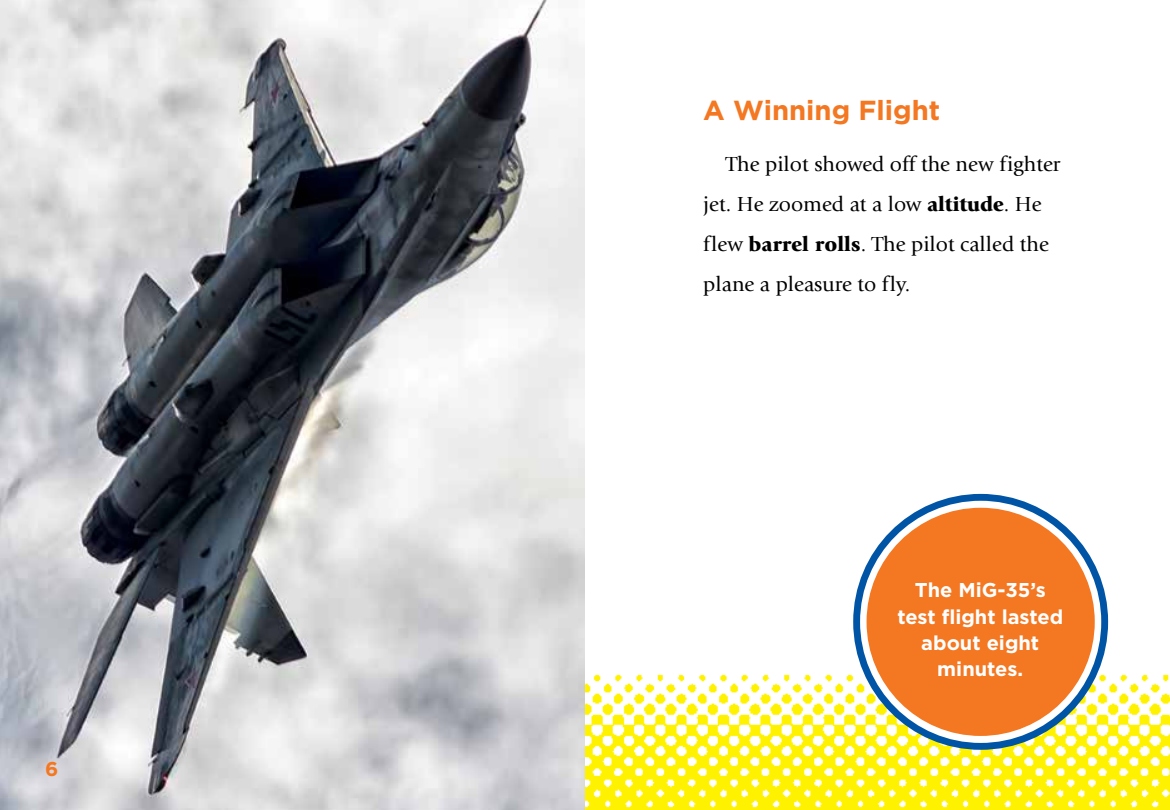
<style>
.page{position:relative;width:1170px;height:810px;background:#fff}
.page>*{position:absolute;margin:0;border:0;box-sizing:border-box;transform-origin:0 0}
.t1{font:700 27.5px "Gotham";color:#f47721}
.t2{font:21.25px/40px "Giovanni";color:#000}
.t3{font:700 20px/26.2px "Gotham";color:#fff;text-align:center}
.t4{font:700 20px "Gotham";color:#f47721}
.s1{font-weight:900}
</style>
<div class="page">
<img style="left:585px;top:671px;width:585px;height:139px">
<img style="left:0;top:0;width:585px;height:810px">
<svg style="left:857px;top:497px;width:248px;height:249px"></svg>
<div style="left:853px;top:494px;width:255px;height:256px;border:7px solid #0054a6;border-radius:50%"></div>
<div style="left:867px;top:508px;width:228px;height:228px;background:#f47721;border-radius:50%"></div>
<p class="t4" style="left:45px;top:758px;width:15px">6</p>
<p class="t1" style="left:703px;top:94px;width:238px">A Winning Flight</p>
<p class="t2" style="left:703px;top:145px;width:359px;text-indent:23px">The pilot showed off the new fighter jet. He zoomed at a low <span class="s1">altitude</span>. He flew <span class="s1">barrel rolls</span>. The pilot called the plane a pleasure to fly.</p>
<p class="t3" style="left:897px;top:577px;width:167px">The MiG-35’s test flight lasted about eight minutes.</p>
</div>
